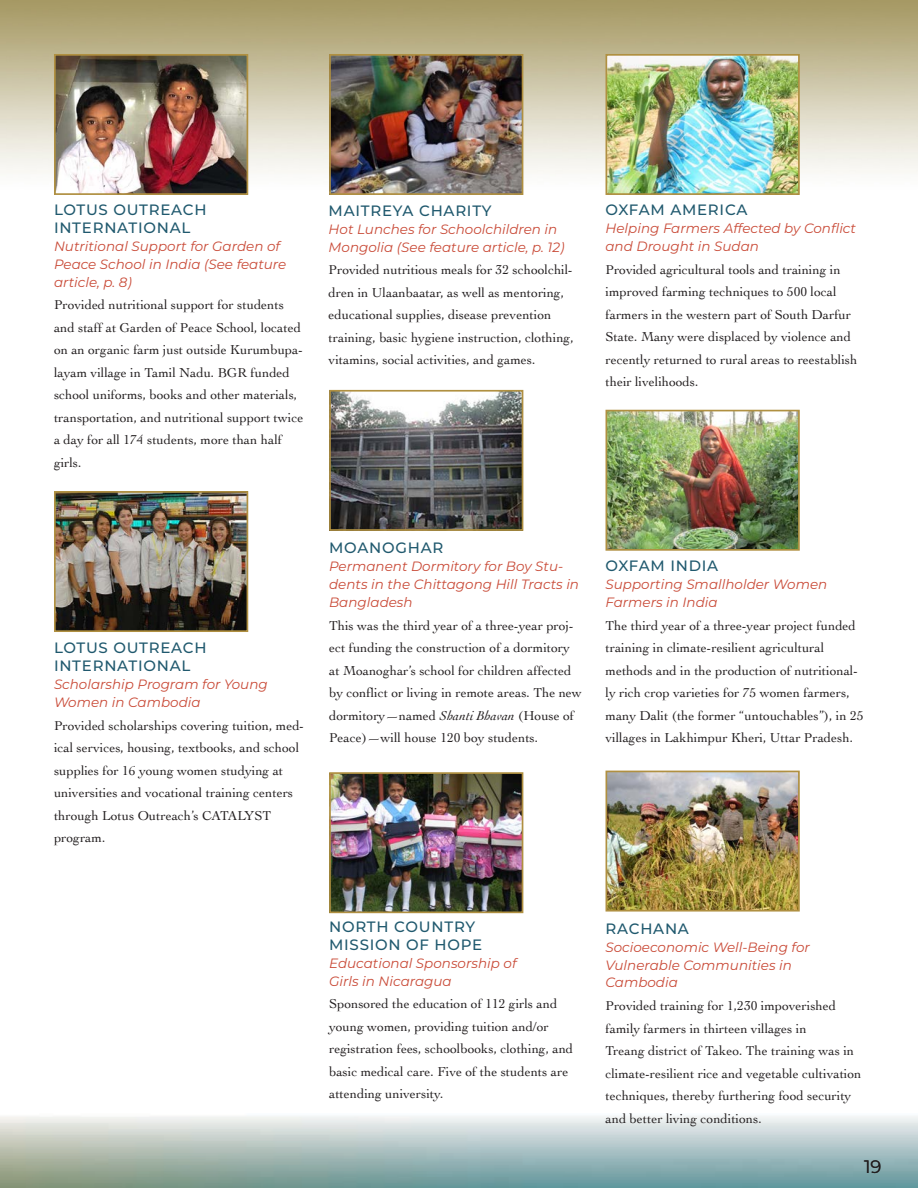
<style>
.page{position:relative;width:918px;height:1188px;background:#fff}
.page>*{position:absolute;margin:0;border:0;box-sizing:border-box;transform-origin:0 0}
.t1{font:18px "Montserrat";color:#231f20}
.t2{font:500 15px/18px "Montserrat";letter-spacing:.05em;color:#20596e}
.t3{font:13.5px/22.5px "Cochin";color:#231f20}
.t4{font:italic 13.5px/18px "Montserrat";color:#c94a37}
.s1{font-style:italic}
</style>
<div class="page">
<img style="left:0;top:0;width:918px;height:438px">
<img style="left:0;top:1116px;width:918px;height:72px">
<img style="left:57px;top:494px;width:188px;height:135px">
<div style="left:54px;top:491px;width:194px;height:141px;border:2px solid #b09041"></div>
<img style="left:57px;top:57px;width:188px;height:135px">
<div style="left:54px;top:54px;width:194px;height:141px;border:2px solid #b09041"></div>
<img style="left:332px;top:57px;width:188px;height:135px">
<div style="left:329px;top:54px;width:194px;height:141px;border:2px solid #b09041"></div>
<img style="left:332px;top:393px;width:188px;height:135px">
<div style="left:329px;top:390px;width:194px;height:141px;border:2px solid #b09041"></div>
<img style="left:332px;top:775px;width:188px;height:135px">
<div style="left:329px;top:772px;width:194px;height:141px;border:2px solid #b09041"></div>
<img style="left:609px;top:57px;width:188px;height:135px">
<div style="left:606px;top:54px;width:194px;height:141px;border:2px solid #b09041"></div>
<img style="left:609px;top:413px;width:188px;height:135px">
<div style="left:606px;top:410px;width:194px;height:141px;border:2px solid #b09041"></div>
<img style="left:609px;top:774px;width:188px;height:135px">
<div style="left:606px;top:771px;width:194px;height:141px;border:2px solid #b09041"></div>
<p class="t2" style="left:54px;top:200px;width:154px">LOTUS OUTREACH<br>INTERNATIONAL</p>
<p class="t4" style="left:54px;top:236px;width:234px">Nutritional Support for Garden of<br>Peace School in India (See feature article, p. 8)</p>
<p class="t3" style="left:54px;top:293px;width:251px">Provided nutritional support for students and staff at Garden of Peace School, located on an organic farm just outside Kurumbupa&shy;layam village in Tamil Nadu. BGR funded school uniforms, books and other materials, transportation, and nutritional support twice a day for all 174 students, more than half girls.</p>
<p class="t2" style="left:329px;top:201px;width:164px">MAITREYA CHARITY</p>
<p class="t4" style="left:329px;top:219px;width:237px">Hot Lunches for Schoolchildren in<br>Mongolia (See feature article, p. 12)</p>
<p class="t3" style="left:329px;top:258px;width:247px">Provided nutritious meals for 32 schoolchil&shy;dren in Ulaanbaatar, as well as mentoring, educational supplies, disease prevention training, basic hygiene instruction, clothing, vitamins, social activities, and games.</p>
<p class="t2" style="left:606px;top:200px;width:143px">OXFAM AMERICA</p>
<p class="t4" style="left:606px;top:219px;width:252px">Helping Farmers Affected by Conflict and Drought in Sudan</p>
<p class="t3" style="left:606px;top:257px;width:253px">Provided agricultural tools and training in improved farming techniques to 500 local farmers in the western part of South Darfur State. Many were displaced by violence and recently returned to rural areas to reestablish their livelihoods.</p>
<p class="t2" style="left:54px;top:638px;width:154px">LOTUS OUTREACH<br>INTERNATIONAL</p>
<p class="t4" style="left:54px;top:675px;width:215px">Scholarship Program for Young<br>Women in Cambodia</p>
<p class="t3" style="left:54px;top:714px;width:252px">Provided scholarships covering tuition, med&shy;ical services, housing, textbooks, and school supplies for 16 young women studying at universities and vocational training centers through Lotus Outreach’s CATALYST program.</p>
<p class="t2" style="left:329px;top:538px;width:116px">MOANOGHAR</p>
<p class="t4" style="left:329px;top:557px;width:251px">Permanent Dormitory for Boy Stu&shy;dents in the Chittagong Hill Tracts in<br>Bangladesh</p>
<p class="t3" style="left:329px;top:613px;width:254px">This was the third year of a three-year proj&shy;ect funding the construction of a dormitory at Moanoghar’s school for children affected by conflict or living in remote areas. The new dormitory—named <span class="s1">Shanti Bhavan</span> (House of Peace)—will house 120 boy students.</p>
<p class="t2" style="left:606px;top:556px;width:114px">OXFAM INDIA</p>
<p class="t4" style="left:606px;top:575px;width:223px">Supporting Smallholder Women<br>Farmers in India</p>
<p class="t3" style="left:606px;top:614px;width:260px">The third year of a three-year project funded training in climate-resilient agricultural methods and in the production of nutritional&shy;ly rich crop varieties for 75 women farmers, many Dalit (the former “untouchables”), in 25 villages in Lakhimpur Kheri, Uttar Pradesh.</p>
<p class="t2" style="left:329px;top:917px;width:155px">NORTH COUNTRY<br>MISSION OF HOPE</p>
<p class="t4" style="left:329px;top:953px;width:189px">Educational Sponsorship of<br>Girls in Nicaragua</p>
<p class="t3" style="left:329px;top:992px;width:246px">Sponsored the education of 112 girls and young women, providing tuition and/or registration fees, schoolbooks, clothing, and basic medical care. Five of the students are attending university.</p>
<p class="t2" style="left:606px;top:919px;width:85px">RACHANA</p>
<p class="t4" style="left:606px;top:937px;width:206px">Socioeconomic Well-Being for<br>Vulnerable Communities in<br>Cambodia</p>
<p class="t3" style="left:606px;top:994px;width:257px">Provided training for 1,230 impoverished family farmers in thirteen villages in<br>Treang district of Takeo. The training was in climate-resilient rice and vegetable cultivation techniques, thereby furthering food security and better living conditions.</p>
<h1 class="t1" style="left:864px;top:1154px;width:19px">19</h1>
</div>
